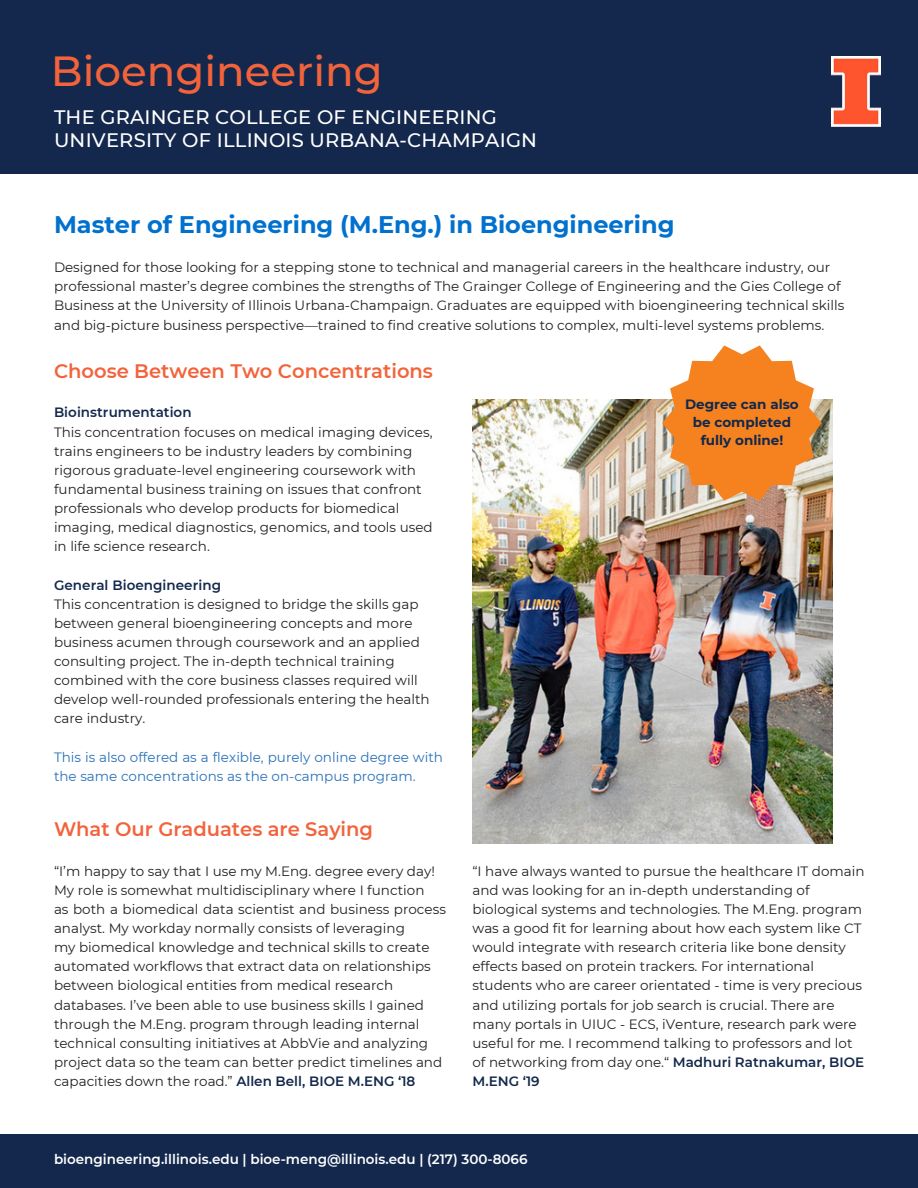
<style>
.page{position:relative;width:918px;height:1188px;background:#fff}
.page>*{position:absolute;margin:0;border:0;box-sizing:border-box;transform-origin:0 0}
.t1{font:500 42px "Montserrat";color:#f2633b}
.t2{font:700 24px "Montserrat";color:#0071ce}
.t3{font:500 19.5px/22.5px "Montserrat";letter-spacing:.01em;color:#fff}
.t4{font:600 19.5px "Montserrat";color:#f2633b}
.t5{font:13.5px/19.2px "Montserrat";color:#231f20}
.t6{font:13.5px/19.2px "Montserrat";color:#2a71b9}
.t7{font:600 13.5px "Montserrat";color:#fff}
.t8{font:600 13.5px "Montserrat";letter-spacing:.005em;color:#13284c}
.t9{font:700 13.5px/18px "Montserrat";color:#13284c;text-align:center}
.s1{color:#f2643a}
.s2{font-weight:600;color:#13284c}
</style>
<div class="page">
<div style="left:0;top:1134px;width:918px;height:54px;background:#13284c"></div>
<div style="left:0;top:0;width:918px;height:174px;background:#13284c"></div>
<img style="left:472px;top:400px;width:360px;height:443px">
<svg style="left:662px;top:345px;width:160px;height:156px;background:#ed9c55"></svg>
<img style="left:832px;top:57px;width:48px;height:69px">
<p class="t1" style="left:51px;top:45px;width:333px">Bioengineering</p>
<p class="t3" style="left:54px;top:106px;width:485px">THE GRAINGER COLLEGE OF ENGINEERING<br>UNIVERSITY OF ILLINOIS URBANA-CHAMPAIGN</p>
<p class="t2" style="left:54px;top:209px;width:622px">Master of Engineering (M.Eng.) in Bioengineering</p>
<p class="t5" style="left:54px;top:258px;width:792px">Designed for those looking for a stepping stone to technical and managerial careers in the healthcare industry, our professional master’s degree combines the strengths of The Grainger College of Engineering and the Gies College of Business at the University of Illinois Urbana-Champaign. Graduates are equipped with bioengineering technical skills and big-picture business perspective—trained to find creative solutions to complex, multi-level systems problems.</p>
<p class="t4" style="left:54px;top:359px;width:381px">Choose Between Two <span class="s1">Concentrations</span></p>
<p class="t8" style="left:54px;top:404px;width:139px">Bioinstrumentation</p>
<p class="t5" style="left:54px;top:422px;width:380px">This concentration focuses on medical imaging devices, trains engineers to be industry leaders by combining rigorous graduate-level engineering coursework with fundamental business training on issues that confront professionals who develop products for biomedical imaging, medical diagnostics, genomics, and tools used in life science research.</p>
<p class="t8" style="left:54px;top:576px;width:169px">General Bioengineering</p>
<p class="t5" style="left:54px;top:594px;width:377px">This concentration is designed to bridge the skills gap between general bioengineering concepts and more business acumen through coursework and an applied consulting project. The in-depth technical training combined with the core business classes required will develop well-rounded professionals entering the health care industry.</p>
<p class="t6" style="left:54px;top:747px;width:391px">This is also offered as a flexible, purely online degree with the same concentrations as the on-campus program.</p>
<p class="t4" style="left:54px;top:818px;width:321px">What Our Graduates are Saying</p>
<p class="t5" style="left:54px;top:861px;width:382px">“I’m happy to say that I use my M.Eng. degree every day!<br>My role is somewhat multidisciplinary where I function</p>
<p class="t5" style="left:54px;top:900px;width:393px">as both a biomedical data scientist and business process analyst. My workday normally consists of leveraging</p>
<p class="t5" style="left:54px;top:938px;width:390px">my biomedical knowledge and technical skills to create automated workflows that extract data on relationships between biological entities from medical research databases. I’ve been able to use business skills I gained through the M.Eng. program through leading internal technical consulting initiatives at AbbVie and analyzing project data so the team can better predict timelines and capacities down the road.” <span class="s2">Allen Bell, BIOE M.ENG ‘18</span></p>
<p class="t9" style="left:685px;top:395px;width:115px">Degree can also be completed fully online!</p>
<p class="t5" style="left:472px;top:861px;width:394px">“I have always wanted to pursue the healthcare IT domain and was looking for an in-depth understanding of biological systems and technologies. The M.Eng. program was a good fit for learning about how each system like CT would integrate with research criteria like bone density effects based on protein trackers. For international students who are career orientated - time is very precious and utilizing portals for job search is crucial. There are many portals in UIUC - ECS, iVenture, research park were useful for me. I recommend talking to professors and lot of networking from day one.“ <span class="s2">Madhuri Ratnakumar, BIOE M.ENG ‘19</span></p>
<p class="t7" style="left:54px;top:1151px;width:475px">bioengineering.illinois.edu | bioe-meng@illinois.edu | (217) 300-8066</p>
</div>
